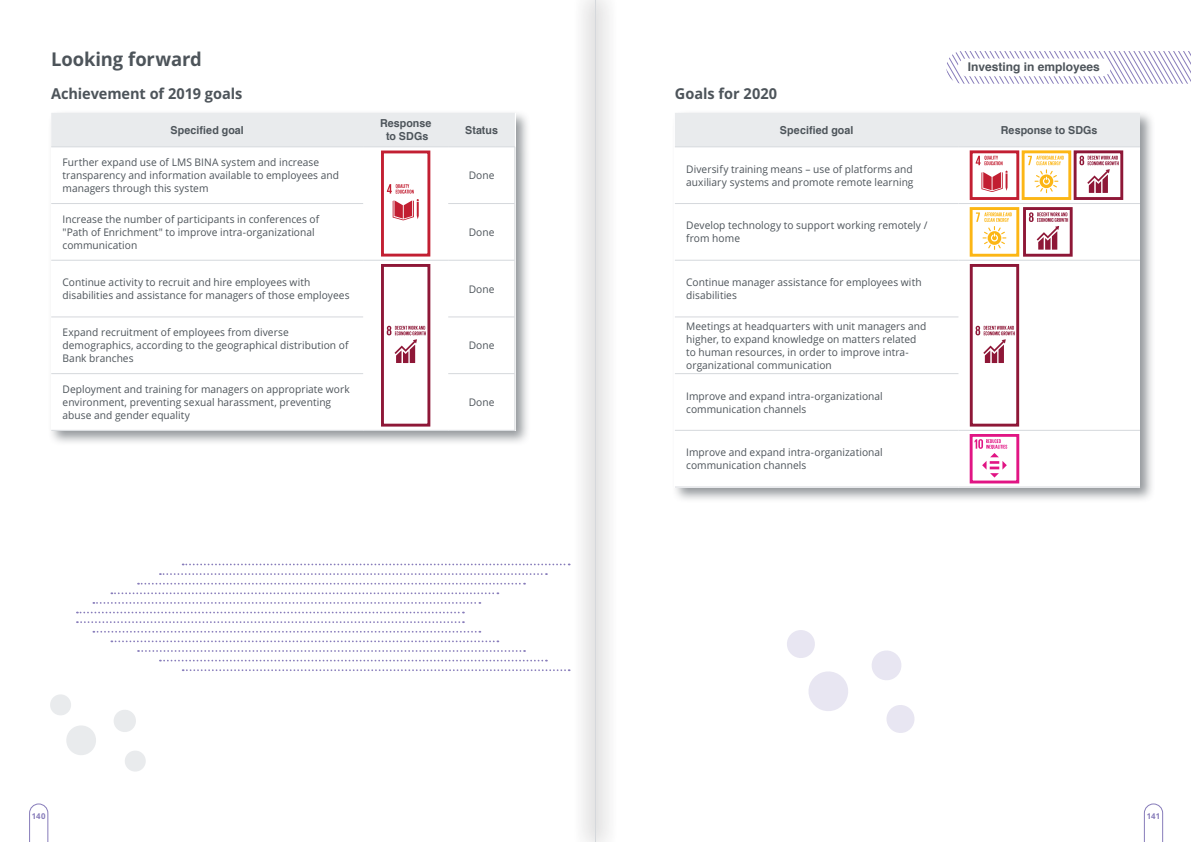
<style>
.page{position:relative;width:1191px;height:842px;background:#fff}
.page>*{position:absolute;margin:0;border:0;box-sizing:border-box;transform-origin:0 0}
.t1{font:700 19px "Open Sans Hebrew";letter-spacing:-.005em;color:#4d545a}
.t2{font:700 15px "Open Sans Hebrew";letter-spacing:-.005em;color:#4d545a}
.t3{font:700 12px "Helvetica";color:#4d545a}
.t4{font:700 11px/13px "Helvetica";letter-spacing:.005em;color:#4d545a;text-align:center}
.t5{font:10.5px/13px "Open Sans Hebrew";letter-spacing:.005em;color:#4d545a}
.t6{font:700 8px "Open Sans Hebrew";letter-spacing:-.005em;color:#877cba}
</style>
<div class="page">
<svg style="left:1144px;top:804px;width:18px;height:38px"></svg>
<svg style="left:29px;top:804px;width:19px;height:38px"></svg>
<svg style="left:946px;top:51px;width:245px;height:33px"></svg>
<div style="left:957px;top:58px;width:153px;height:18px;background:#fff;border-radius:9px"></div>
<div style="left:48px;top:109px;width:483px;height:337px;background:#4d545a;opacity:.6"></div>
<div style="left:51px;top:113px;width:464px;height:34px;background:#e9ebed"></div>
<svg style="left:51px;top:148px;width:463px;height:282px"></svg>
<hr style="left:514px;top:260px;width:1px;height:57px;background:#d5d8dc">
<hr style="left:51px;top:317px;width:312px;height:1px;background:#d5d8dc">
<hr style="left:448px;top:317px;width:66px;height:1px;background:#d5d8dc">
<hr style="left:514px;top:317px;width:1px;height:57px;background:#d5d8dc">
<hr style="left:51px;top:373px;width:312px;height:1px;background:#d5d8dc">
<hr style="left:448px;top:373px;width:66px;height:1px;background:#d5d8dc">
<hr style="left:514px;top:374px;width:1px;height:56px;background:#d5d8dc">
<hr style="left:51px;top:430px;width:312px;height:1px;background:#d5d8dc">
<hr style="left:51px;top:147px;width:312px;height:1px;background:#d5d8dc">
<hr style="left:51px;top:203px;width:312px;height:1px;background:#d5d8dc">
<hr style="left:51px;top:260px;width:312px;height:1px;background:#d5d8dc">
<hr style="left:363px;top:430px;width:85px;height:1px;background:#d5d8dc">
<hr style="left:363px;top:147px;width:85px;height:1px;background:#d5d8dc">
<hr style="left:363px;top:260px;width:85px;height:1px;background:#d5d8dc">
<hr style="left:448px;top:430px;width:67px;height:1px;background:#d5d8dc">
<hr style="left:448px;top:147px;width:67px;height:1px;background:#d5d8dc">
<hr style="left:448px;top:203px;width:66px;height:1px;background:#d5d8dc">
<hr style="left:448px;top:260px;width:66px;height:1px;background:#d5d8dc">
<hr style="left:514px;top:147px;width:1px;height:57px;background:#d5d8dc">
<hr style="left:514px;top:204px;width:1px;height:56px;background:#d5d8dc">
<svg style="left:385px;top:182px;width:41px;height:43px"></svg>
<div style="left:381px;top:151px;width:49px;height:106px;border:3px solid #c21f32"></div>
<svg style="left:385px;top:324px;width:41px;height:43px"></svg>
<div style="left:381px;top:264px;width:49px;height:163px;border:3px solid #8e1737"></div>
<div style="left:671px;top:109px;width:484px;height:394px;background:#4d545a;opacity:.6"></div>
<div style="left:675px;top:113px;width:465px;height:34px;background:#e9ebed"></div>
<svg style="left:675px;top:148px;width:465px;height:339px"></svg>
<hr style="left:675px;top:147px;width:283px;height:1px;background:#d5d8dc">
<hr style="left:958px;top:147px;width:182px;height:1px;background:#d5d8dc">
<hr style="left:675px;top:260px;width:283px;height:1px;background:#d5d8dc">
<hr style="left:675px;top:430px;width:283px;height:1px;background:#d5d8dc">
<hr style="left:958px;top:260px;width:182px;height:1px;background:#d5d8dc">
<hr style="left:958px;top:430px;width:182px;height:1px;background:#d5d8dc">
<hr style="left:675px;top:317px;width:283px;height:1px;background:#d5d8dc">
<hr style="left:675px;top:487px;width:283px;height:1px;background:#d5d8dc">
<hr style="left:958px;top:487px;width:182px;height:1px;background:#d5d8dc">
<hr style="left:675px;top:373px;width:283px;height:1px;background:#d5d8dc">
<hr style="left:675px;top:203px;width:283px;height:1px;background:#d5d8dc">
<hr style="left:958px;top:203px;width:182px;height:1px;background:#d5d8dc">
<div style="left:971px;top:152px;width:46px;height:46px;background:#fff"></div>
<div style="left:969px;top:151px;width:50px;height:49px;border:3px solid #c21f32"></div>
<svg style="left:981px;top:171px;width:26px;height:21px"></svg>
<svg style="left:975px;top:156px;width:27px;height:9px"></svg>
<div style="left:1023px;top:152px;width:46px;height:46px;background:#fff"></div>
<div style="left:1021px;top:151px;width:50px;height:49px;border:3px solid #fcb615"></div>
<svg style="left:1028px;top:156px;width:35px;height:37px"></svg>
<div style="left:1075px;top:152px;width:46px;height:46px;background:#fff"></div>
<div style="left:1073px;top:151px;width:50px;height:49px;border:3px solid #8e1737"></div>
<svg style="left:1079px;top:156px;width:39px;height:37px"></svg>
<div style="left:971px;top:209px;width:46px;height:46px;background:#fff"></div>
<div style="left:969px;top:207px;width:50px;height:50px;border:3px solid #fcb615"></div>
<svg style="left:976px;top:212px;width:35px;height:38px"></svg>
<div style="left:1024px;top:209px;width:47px;height:46px;background:#fff"></div>
<div style="left:1023px;top:207px;width:49px;height:50px;border:3px solid #8e1737"></div>
<svg style="left:1029px;top:212px;width:39px;height:38px"></svg>
<svg style="left:973px;top:325px;width:42px;height:40px"></svg>
<div style="left:969px;top:264px;width:50px;height:163px;border:3px solid #8e1737"></div>
<div style="left:971px;top:435px;width:46px;height:47px;background:#fff"></div>
<div style="left:969px;top:434px;width:50px;height:49px;border:3px solid #e11584"></div>
<svg style="left:974px;top:439px;width:33px;height:38px"></svg>
<svg style="left:787px;top:630px;width:128px;height:103px"></svg>
<svg style="left:66px;top:725px;width:30px;height:30px"></svg>
<svg style="left:114px;top:710px;width:22px;height:22px"></svg>
<svg style="left:125px;top:751px;width:21px;height:21px"></svg>
<svg style="left:50px;top:694px;width:21px;height:21px"></svg>
<svg style="left:77px;top:621px;width:387px;height:2px"></svg>
<svg style="left:93px;top:631px;width:387px;height:2px"></svg>
<svg style="left:111px;top:640px;width:387px;height:2px"></svg>
<svg style="left:138px;top:650px;width:387px;height:2px"></svg>
<svg style="left:160px;top:660px;width:387px;height:1px"></svg>
<svg style="left:183px;top:669px;width:386px;height:2px"></svg>
<svg style="left:183px;top:564px;width:386px;height:1px"></svg>
<svg style="left:160px;top:573px;width:387px;height:2px"></svg>
<svg style="left:138px;top:583px;width:387px;height:2px"></svg>
<svg style="left:111px;top:592px;width:387px;height:2px"></svg>
<svg style="left:93px;top:602px;width:387px;height:2px"></svg>
<svg style="left:77px;top:612px;width:387px;height:1px"></svg>
<div style="left:573px;top:0;width:45px;height:842px;background:#231f20;opacity:.6"></div>
<hr style="left:595px;top:0;width:1px;height:842px;background:#d5d8dc">
<h3 class="t1" style="left:51px;top:48px;width:152px">Looking forward</h3>
<h4 class="t2" style="left:51px;top:85px;width:193px">Achievement of 2019 goals</h4>
<h4 class="t2" style="left:675px;top:85px;width:104px">Goals for 2020</h4>
<p class="t3" style="left:967px;top:58px;width:134px">Investing in employees</p>
<p class="t4" style="left:170px;top:124px;width:75px">Specified goal</p>
<p class="t4" style="left:380px;top:117px;width:53px">Response to SDGs</p>
<p class="t4" style="left:465px;top:124px;width:34px">Status</p>
<p class="t5" style="left:63px;top:156px;width:278px">Further expand use of LMS BINA system and increase transparency and information available to employees and managers through this system</p>
<p class="t5" style="left:469px;top:169px;width:27px">Done</p>
<p class="t5" style="left:63px;top:213px;width:258px">Increase the number of participants in conferences of "Path of Enrichment" to improve intra-organizational communication</p>
<p class="t5" style="left:469px;top:226px;width:27px">Done</p>
<p class="t5" style="left:63px;top:276px;width:288px">Continue activity to recruit and hire employees with disabilities and assistance for managers of those employees</p>
<p class="t5" style="left:469px;top:283px;width:27px">Done</p>
<p class="t5" style="left:63px;top:326px;width:287px">Expand recruitment of employees from diverse demographics, according to the geographical distribution of<br>Bank branches</p>
<p class="t5" style="left:469px;top:339px;width:27px">Done</p>
<p class="t5" style="left:63px;top:383px;width:289px">Deployment and training for managers on appropriate work environment, preventing sexual harassment, preventing abuse and gender equality</p>
<p class="t5" style="left:469px;top:396px;width:27px">Done</p>
<p class="t4" style="left:780px;top:124px;width:75px">Specified goal</p>
<p class="t4" style="left:1001px;top:124px;width:98px">Response to SDGs</p>
<p class="t5" style="left:686px;top:163px;width:229px">Diversify training means – use of platforms and auxiliary systems and promote remote learning</p>
<p class="t5" style="left:686px;top:219px;width:243px">Develop technology to support working remotely / from home</p>
<p class="t5" style="left:686px;top:276px;width:237px">Continue manager assistance for employees with disabilities</p>
<p class="t5" style="left:686px;top:320px;width:242px">Meetings at headquarters with unit managers and higher, to expand knowledge on matters related to human resources, in order to improve intra&shy;organizational communication</p>
<p class="t5" style="left:686px;top:390px;width:198px">Improve and expand intra-organizational communication channels</p>
<p class="t5" style="left:686px;top:446px;width:198px">Improve and expand intra-organizational communication channels</p>
<p class="t6" style="left:32px;top:811px;width:15px">140</p>
<p class="t6" style="left:1146px;top:811px;width:15px">141</p>
</div>
